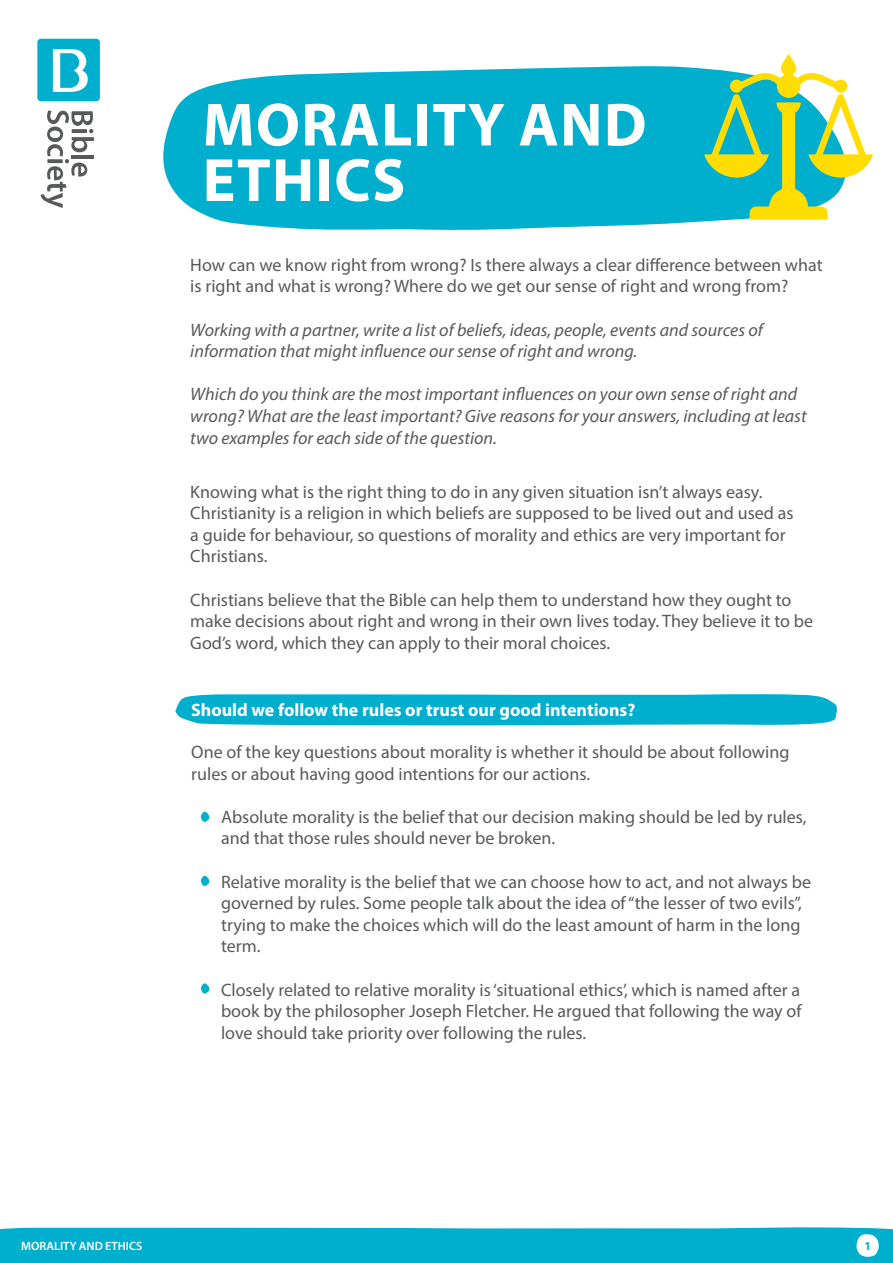
<style>
.page{position:relative;width:893px;height:1263px;background:#fff}
.page>*{position:absolute;margin:0;border:0;box-sizing:border-box;transform-origin:0 0}
.t1{font:700 61.5px/55.5px "Myriad Pro";letter-spacing:.02em;color:#fff}
.t2{font:18px/21.6px "Myriad Pro";color:#58595b}
.t3{font:italic 18px/21.6px "Myriad Pro";color:#58595b}
.t4{font:700 18px "Myriad Pro";color:#fff}
.t5{font:600 12px "Myriad Pro";color:#fff}
.t6{font:700 12px "Myriad Pro";color:#00aece}
</style>
<div class="page">
<div style="left:0;top:1227px;width:893px;height:36px;background:#00aece"></div>
<svg style="left:163px;top:66px;width:563px;height:164px;background:#14b4d1"></svg>
<svg style="left:704px;top:54px;width:169px;height:166px"></svg>
<svg style="left:175px;top:694px;width:662px;height:32px;background:#12b3d1"></svg>
<svg style="left:201px;top:876px;width:9px;height:10px"></svg>
<svg style="left:201px;top:812px;width:9px;height:10px"></svg>
<svg style="left:201px;top:983px;width:9px;height:11px"></svg>
<svg style="left:37px;top:38px;width:63px;height:170px"></svg>
<h1 class="t1" style="left:203px;top:95px;width:445px">MORALITY AND<br>ETHICS</h1>
<p class="t2" style="left:190px;top:254px;width:634px">How can we know right from wrong? Is there always a clear difference between what is right and what is wrong? Where do we get our sense of right and wrong from?</p>
<p class="t3" style="left:190px;top:318px;width:574px">Working with a partner, write a list of beliefs, ideas, people, events and sources of information that might influence our sense of right and wrong.</p>
<p class="t3" style="left:190px;top:383px;width:618px">Which do you think are the most important influences on your own sense of right and wrong? What are the least important? Give reasons for your answers, including at least two examples for each side of the question.</p>
<p class="t2" style="left:190px;top:480px;width:605px">Knowing what is the right thing to do in any given situation isn’t always easy.<br>Christianity is a religion in which beliefs are supposed to be lived out and used as a guide for behaviour, so questions of morality and ethics are very important for Christians.</p>
<p class="t2" style="left:190px;top:588px;width:624px">Christians believe that the Bible can help them to understand how they ought to make decisions about right and wrong in their own lives today. They believe it to be<br>God’s word, which they can apply to their moral choices.</p>
<p class="t4" style="left:191px;top:698px;width:446px">Should we follow the rules or trust our good intentions?</p>
<p class="t2" style="left:191px;top:741px;width:600px">One of the key questions about morality is whether it should be about following rules or about having good intentions for our actions.</p>
<p class="t2" style="left:221px;top:806px;width:587px">Absolute morality is the belief that our decision making should be led by rules, and that those rules should never be broken.</p>
<p class="t2" style="left:221px;top:870px;width:591px">Relative morality is the belief that we can choose how to act, and not always be governed by rules. Some people talk about the idea of “the lesser of two evils”, trying to make the choices which will do the least amount of harm in the long term.</p>
<p class="t2" style="left:221px;top:978px;width:582px;text-align:justify">Closely related to relative morality is ‘situational ethics’, which is named after a book by the philosopher Joseph Fletcher. He argued that following the way of love should take priority over following the rules.</p>
<p class="t5" style="left:21px;top:1238px;width:123px">MORALITY AND ETHICS</p>
<p class="t6" style="left:864px;top:1238px;width:8px">1</p>
</div>
